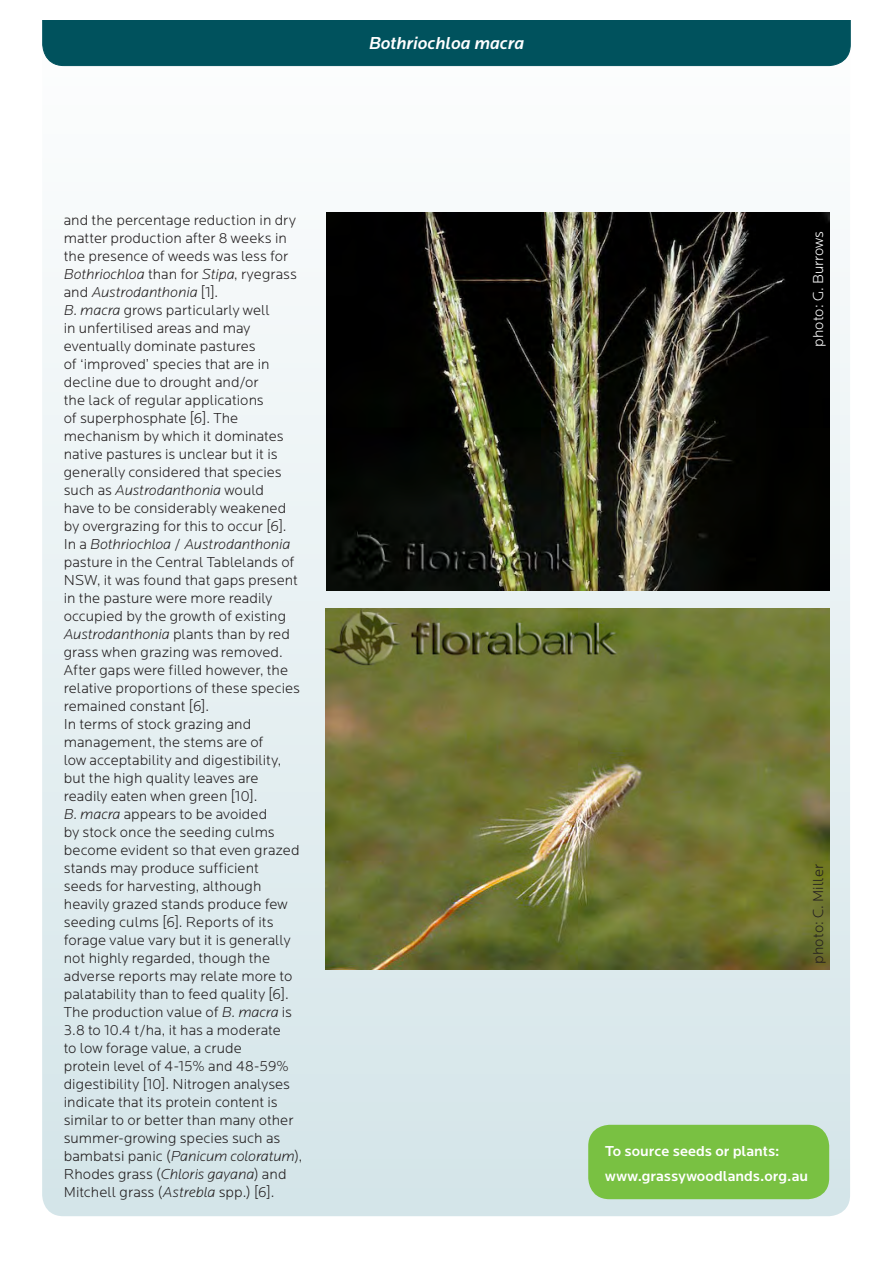
<style>
.page{position:relative;width:893px;height:1263px;background:#fff}
.page>*{position:absolute;margin:0;border:0;box-sizing:border-box;transform-origin:0 0}
.t1{font:italic 500 18px "Locator";color:#fff}
.green_box_text{font:300 15px/18px "Locator";letter-spacing:.005em;color:#231f20}
.body{font:500 15px "Locator";letter-spacing:.005em;color:#fff}
.green_box_text-2{font:500 15px "Locator";color:#fff}
.green_box_text-3{font:300 15px "Locator";color:#fff}
.s1{font-style:italic}
</style>
<div class="page">
<div style="left:42px;top:0;width:808px;height:1216px;background:linear-gradient(to bottom,#fdfdfd,#d4e5e9);border-radius:21px"></div>
<div style="left:43px;top:19px;width:807px;height:47px;background:#00525d"></div>
<div style="left:13px;top:0;width:859px;height:19px;background:#fff"></div>
<div style="left:588px;top:1125px;width:241px;height:74px;background:#79c142;border-radius:21px"></div>
<img style="left:326px;top:213px;width:503px;height:377px">
<img style="left:326px;top:608px;width:503px;height:362px">
<p class="green_box_text" style="left:64px;top:210px;width:235px">and the percentage reduction in dry matter production after 8 weeks in the presence of weeds was less for <span class="s1">Bothriochloa</span> than for <span class="s1">Stipa</span>, ryegrass and <span class="s1">Austrodanthonia</span> [1].</p>
<p class="green_box_text" style="left:64px;top:300px;width:238px"><span class="s1">B. macra</span> grows particularly well<br>in unfertilised areas and may eventually dominate pastures<br>of ‘improved’ species that are in decline due to drought and/or<br>the lack of regular applications<br>of superphosphate [6]. The mechanism by which it dominates native pastures is unclear but it is generally considered that species such as <span class="s1">Austrodanthonia</span> would<br>have to be considerably weakened by overgrazing for this to occur [6].<br>In a <span class="s1">Bothriochloa</span> / <span class="s1">Austrodanthonia </span>pasture in the Central Tablelands of<br>NSW, it was found that gaps present in the pasture were more readily occupied by the growth of existing<br><span class="s1">Austrodanthonia</span> plants than by red grass when grazing was removed.<br>After gaps were filled however, the relative proportions of these species remained constant [6].</p>
<p class="green_box_text" style="left:64px;top:714px;width:240px">In terms of stock grazing and management, the stems are of<br>low acceptability and digestibility, but the high quality leaves are readily eaten when green [10].<br><span class="s1">B. macra</span> appears to be avoided<br>by stock once the seeding culms become evident so that even grazed stands may produce sufficient<br>seeds for harvesting, although heavily grazed stands produce few seeding culms [6]. Reports of its forage value vary but it is generally not highly regarded, though the adverse reports may relate more to palatability than to feed quality [6].<br>The production value of <span class="s1">B. macra</span> is 3.8 to 10.4 t/ha, it has a moderate<br>to low forage value, a crude<br>protein level of 4-15% and 48-59% digestibility [10]. Nitrogen analyses indicate that its protein content is similar to or better than many other summer-growing species such as bambatsi panic (<span class="s1">Panicum coloratum</span>), Rhodes grass (<span class="s1">Chloris gayana</span>) and Mitchell grass (<span class="s1">Astrebla</span> spp.) [6].</p>
<p class="t1" style="left:369px;top:32px;width:157px">Bothriochloa macra</p>
<p class="green_box_text-3" style="left:809px;top:347px;width:117px;rotate:-90deg">photo: G. Burrows</p>
<p class="green_box_text" style="left:809px;top:963px;width:101px;rotate:-90deg">photo: C. Miller</p>
<p class="green_box_text-2" style="left:605px;top:1142px;width:176px">To source seeds or plants:</p>
<p class="body" style="left:605px;top:1167px;width:204px">www.grassywoodlands.org.au</p>
</div>
